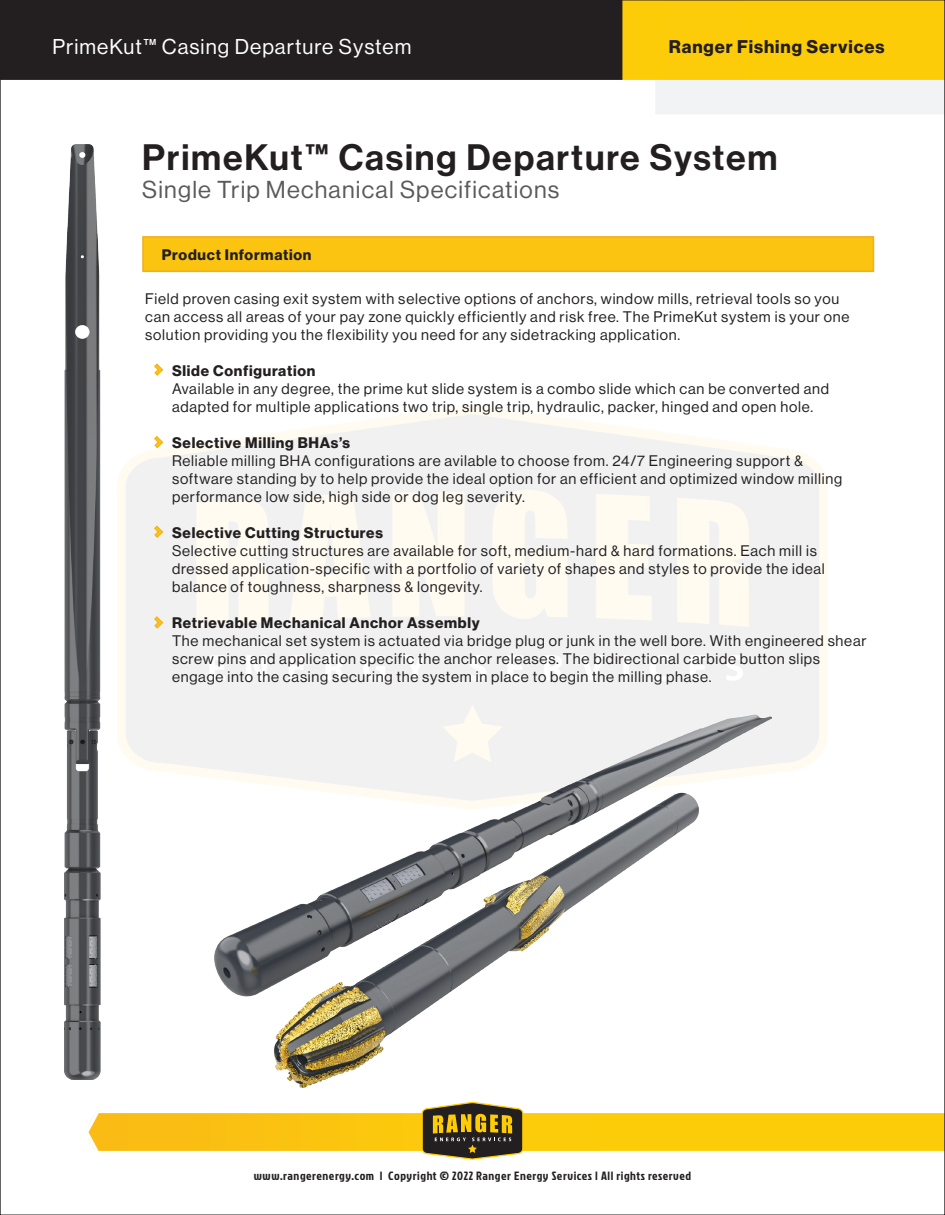
<style>
.page{position:relative;width:945px;height:1215px;background:#fff}
.page>*{position:absolute;margin:0;border:0;box-sizing:border-box;transform-origin:0 0}
.t1{font:36px "N Haas Grotesk DS Pro 65 Md";letter-spacing:.05em;color:#231f20}
.t2{font:24px "N Haas Grotesk DS Pro 55 Rg";letter-spacing:.05em;color:#5a5a5b}
.t3{font:21px "N Haas Grotesk DS Pro 55 Rg";letter-spacing:.05em;color:#fff}
.t4{font:18px "N Haas Grotesk DS Pro 75 Bd";letter-spacing:.05em;color:#231f20}
.t5{font:15px/18px "N Haas Grotesk DS Pro 55 Rg";letter-spacing:.05em;color:#231f20}
.t6{font:15px "N Haas Grotesk DS Pro 75 Bd";letter-spacing:.05em;color:#231f20}
.t7{font:12px "Jockey One";letter-spacing:.05em;color:#231f20}
.s1{font-family:"N Haas Grotesk DS Pro 75 Bd"}
</style>
<div class="page">
<img style="left:2px;top:2px;width:941px;height:1158px">
<div style="left:422px;top:1109px;width:101px;height:45px;background:#231f20;border-radius:5px"></div>
<div style="left:422px;top:1108px;width:101px;height:46px;border:1px solid #fecc07;border-radius:5px"></div>
<svg style="left:433px;top:1114px;width:79px;height:39px"></svg>
<div style="left:143px;top:237px;width:730px;height:34px;background:#fbc410"></div>
<div style="left:142px;top:236px;width:732px;height:36px;border:2px solid #f2af1d"></div>
<svg style="left:154px;top:364px;width:9px;height:12px"></svg>
<svg style="left:154px;top:436px;width:9px;height:12px"></svg>
<svg style="left:154px;top:526px;width:9px;height:12px"></svg>
<svg style="left:154px;top:616px;width:9px;height:13px"></svg>
<img style="left:214px;top:714px;width:557px;height:374px">
<img style="left:65px;top:144px;width:35px;height:936px">
<p class="t3" style="left:52px;top:35px;width:361px">PrimeKut™ Casing Departure System</p>
<p class="t4" style="left:669px;top:36px;width:217px">Ranger Fishing Services</p>
<p class="t1" style="left:142px;top:137px;width:637px">PrimeKut™ Casing Departure System</p>
<p class="t2" style="left:142px;top:176px;width:419px">Single Trip Mechanical Specifications</p>
<p class="t6" style="left:162px;top:246px;width:151px">Product Information</p>
<p class="t5" style="left:145px;top:289px;width:706px">Field proven casing exit system with selective options of anchors, window mills, retrieval tools so you can access all areas of your pay zone quickly efficiently and risk free. The PrimeKut system is your one solution providing you the flexibility you need for any sidetracking application.</p>
<p class="t5" style="left:172px;top:361px;width:659px"><span class="s1">Slide Configuration<br></span>Available in any degree, the prime kut slide system is a combo slide which can be converted and adapted for multiple applications two trip, single trip, hydraulic, packer, hinged and open hole.</p>
<p class="t6" style="left:172px;top:434px;width:179px">Selective Milling BHAs’s</p>
<p class="t5" style="left:172px;top:451px;width:672px">Reliable milling BHA configurations are avilable to choose from. 24/7 Engineering support &amp; software standing by to help provide the ideal option for an efficient and optimized window milling performance low side, high side or dog leg severity.</p>
<p class="t5" style="left:172px;top:523px;width:654px"><span class="s1">Selective Cutting Structures<br></span>Selective cutting structures are available for soft, medium-hard &amp; hard formations. Each mill is dressed application-specific with a portfolio of variety of shapes and styles to provide the ideal balance of toughness, sharpness &amp; longevity.</p>
<p class="t6" style="left:172px;top:614px;width:309px">Retrievable Mechanical Anchor Assembly</p>
<p class="t5" style="left:172px;top:631px;width:696px">The mechanical set system is actuated via bridge plug or junk in the well bore. With engineered shear</p>
<p class="t5" style="left:172px;top:649px;width:650px">screw pins and application specific the anchor releases. The bidirectional carbide button slips engage into the casing securing the system in place to begin the milling phase.</p>
<p class="t7" style="left:254px;top:1167px;width:439px">www.rangerenergy.com | Copyright © 2022 Ranger Energy Services | All rights reserved</p>
</div>
